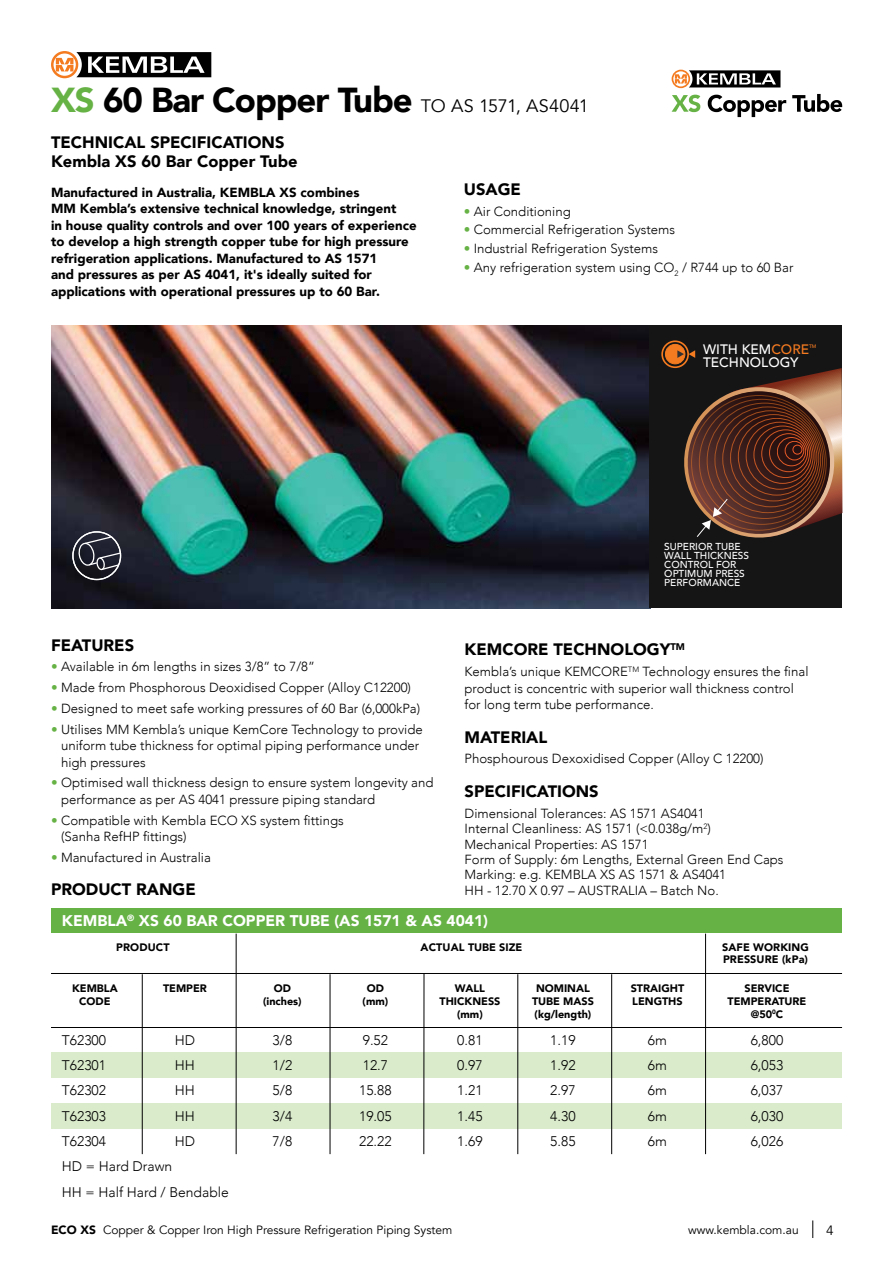
<style>
.page{position:relative;width:893px;height:1263px;background:#fff}
.page>*{position:absolute;margin:0;border:0;box-sizing:border-box;transform-origin:0 0}
.t1{font:900 34.65px "Avenir";letter-spacing:-.03em;color:#000}
.t2{font:900 16.5px/19.5px "Avenir";color:#000}
.t3{font:900 15.45px "Avenir";color:#fff}
.t4{font:300 13.95px/25.3px "Avenir";color:#000}
.t5{font:500 13.65px "Avenir";color:#fff}
.t6{font:13.5px "Avenir";color:#000}
.t7{font:300 13.2px/16.5px "Avenir";color:#000}
.t8{font:900 13.2px/16.5px "Avenir";color:#000}
.t9{font:12px "Avenir";color:#000}
.t10{font:900 10.8px/12px "Avenir";color:#000}
.t11{font:500 10.05px/9.1px "Avenir";color:#fff}
.t12{font:500 5.1px "Avenir";color:#f47b20}
.s1{color:#66b245}
.s2{font-weight:400;font-size:18px}
.s3{font-size:17.25px;color:#fff}
.s4{color:#f47b20}
.s5{font-weight:900}
</style>
<div class="page">
<div style="left:51px;top:1052px;width:791px;height:26px;background:#d9ebcb"></div>
<div style="left:51px;top:1103px;width:791px;height:26px;background:#d9ebcb"></div>
<div style="left:51px;top:909px;width:791px;height:24px;background:#66b245"></div>
<svg style="left:51px;top:51px;width:160px;height:27px"></svg>
<hr style="left:51px;top:973px;width:791px;height:1px;background:#000">
<hr style="left:142px;top:974px;width:1px;height:180px;background:#000">
<hr style="left:236px;top:934px;width:1px;height:220px;background:#000">
<hr style="left:330px;top:974px;width:1px;height:180px;background:#000">
<hr style="left:517px;top:974px;width:1px;height:180px;background:#000">
<hr style="left:611px;top:974px;width:1px;height:180px;background:#000">
<hr style="left:424px;top:974px;width:1px;height:180px;background:#000">
<hr style="left:705px;top:934px;width:1px;height:220px;background:#000">
<hr style="left:51px;top:1027px;width:791px;height:1px;background:#000">
<img style="left:51px;top:325px;width:599px;height:283px">
<svg style="left:72px;top:531px;width:49px;height:49px;background:#43444e"></svg>
<div style="left:650px;top:325px;width:192px;height:283px;background:#161516"></div>
<svg style="left:675px;top:368px;width:167px;height:170px"></svg>
<div style="left:661px;top:340px;width:28px;height:28px;border:2px solid #f47b20;border-radius:50%"></div>
<div style="left:665px;top:344px;width:20px;height:20px;background:#f47b20;border-radius:50%"></div>
<div style="left:665px;top:344px;width:20px;height:20px;border:1px solid #f47b20;border-radius:50%"></div>
<svg style="left:677px;top:350px;width:18px;height:8px"></svg>
<svg style="left:812px;top:1220px;width:1px;height:18px"></svg>
<svg style="left:672px;top:70px;width:108px;height:18px"></svg>
<svg style="left:708px;top:94px;width:134px;height:23px"></svg>
<svg style="left:672px;top:95px;width:28px;height:17px"></svg>
<h1 class="t1" style="left:51px;top:70px;width:558px"><span class="s1">XS</span> 60 Bar Copper Tube <span class="s2">TO AS 1571, AS4041</span> <span class="s3">L</span></h1>
<p class="t2" style="left:51px;top:132px;width:248px">TECHNICAL SPECIFICATIONS<br>Kembla XS 60 Bar Copper Tube</p>
<p class="t8" style="left:51px;top:183px;width:367px">Manufactured in Australia, KEMBLA XS combines<br>MM Kembla’s extensive technical knowledge, stringent<br>in house quality controls and over 100 years of experience to develop a high strength copper tube for high pressure refrigeration applications. Manufactured to AS 1571<br>and pressures as per AS 4041, it's ideally suited for applications with operational pressures up to 60 Bar.</p>
<p class="t2" style="left:464px;top:179px;width:59px">USAGE</p>
<p class="t7" style="left:464px;top:203px;width:109px"><span class="s1">•</span> Air Conditioning</p>
<p class="t7" style="left:464px;top:222px;width:213px"><span class="s1">•</span> Commercial Refrigeration Systems</p>
<p class="t7" style="left:464px;top:240px;width:196px"><span class="s1">•</span> Industrial Refrigeration Systems</p>
<p class="t7" style="left:464px;top:259px;width:331px"><span class="s1">•</span> Any refrigeration system using CO<sub>2</sub> / R744 up to 60 Bar</p>
<p class="t5" style="left:703px;top:337px;width:107px">WITH KEM<span class="s4">CORE</span></p>
<p class="t12" style="left:809px;top:341px;width:9px">TM</p>
<p class="t5" style="left:703px;top:350px;width:97px">TECHNOLOGY</p>
<p class="t2" style="left:51px;top:635px;width:85px">FEATURES</p>
<p class="t7" style="left:51px;top:658px;width:265px"><span class="s1">•</span> Available in 6m lengths in sizes 3/8” to 7/8”</p>
<p class="t7" style="left:51px;top:679px;width:361px"><span class="s1">•</span> Made from Phosphorous Deoxidised Copper (Alloy C12200)</p>
<p class="t7" style="left:51px;top:700px;width:371px"><span class="s1">•</span> Designed to meet safe working pressures of 60 Bar (6,000kPa)</p>
<p class="t7" style="left:61px;top:721px;width:363px;text-indent:-10px"><span class="s1">•</span> Utilises MM Kembla’s unique KemCore Technology to provide uniform tube thickness for optimal piping performance under high pressures</p>
<p class="t7" style="left:61px;top:774px;width:374px;text-indent:-10px"><span class="s1">•</span> Optimised wall thickness design to ensure system longevity and performance as per AS 4041 pressure piping standard</p>
<p class="t7" style="left:61px;top:812px;width:284px;text-indent:-10px"><span class="s1">•</span> Compatible with Kembla ECO XS system fittings (Sanha RefHP fittings)</p>
<p class="t7" style="left:51px;top:849px;width:161px"><span class="s1">•</span> Manufactured in Australia</p>
<p class="t2" style="left:51px;top:879px;width:146px">PRODUCT RANGE</p>
<p class="t11" style="left:664px;top:541px;width:86px">SUPERIOR TUBE<br>WALL THICKNESS<br>CONTROL FOR<br>OPTIMUM PRESS<br>PERFORMANCE</p>
<p class="t2" style="left:465px;top:639px;width:222px">KEMCORE TECHNOLOGY<sup>TM</sup></p>
<p class="t7" style="left:465px;top:663px;width:345px">Kembla’s unique KEMCORE<sup>TM</sup> Technology ensures the final product is concentric with superior wall thickness control for long term tube performance.</p>
<p class="t2" style="left:465px;top:727px;width:84px">MATERIAL</p>
<p class="t7" style="left:465px;top:751px;width:301px">Phosphourous Dexoxidised Copper (Alloy C 12200)</p>
<p class="t2" style="left:465px;top:781px;width:136px">SPECIFICATIONS</p>
<p class="t7" style="left:465px;top:805px;width:320px;line-height:15.5px">Dimensional Tolerances: AS 1571 AS4041<br>Internal Cleanliness: AS 1571 (&lt;0.038g/m<sup>2</sup>)<br>Mechanical Properties: AS 1571<br>Form of Supply: 6m Lengths, External Green End Caps Marking: e.g. KEMBLA XS AS 1571 &amp; AS4041<br>HH - 12.70 X 0.97 – AUSTRALIA – Batch No.</p>
<p class="t3" style="left:62px;top:907px;width:428px">KEMBLA<sup>®</sup> XS 60 BAR COPPER TUBE (AS 1571 &amp; AS 4041)</p>
<p class="t10" style="left:116px;top:941px;width:55px">PRODUCT</p>
<p class="t10" style="left:421px;top:941px;width:103px">ACTUAL TUBE SIZE</p>
<p class="t10" style="left:722px;top:941px;width:88px">SAFE WORKING<br>PRESSURE (kPa)</p>
<p class="t10" style="left:72px;top:982px;width:47px">KEMBLA</p>
<p class="t10" style="left:163px;top:982px;width:45px">TEMPER</p>
<p class="t10" style="left:274px;top:982px;width:19px">OD</p>
<p class="t10" style="left:367px;top:982px;width:19px">OD</p>
<p class="t10" style="left:455px;top:982px;width:32px">WALL</p>
<p class="t10" style="left:536px;top:982px;width:55px">NOMINAL</p>
<p class="t10" style="left:631px;top:982px;width:55px">STRAIGHT</p>
<p class="t10" style="left:744px;top:982px;width:47px">SERVICE</p>
<p class="t10" style="left:79px;top:995px;width:33px">CODE</p>
<p class="t10" style="left:263px;top:995px;width:40px">(inches)</p>
<p class="t10" style="left:363px;top:995px;width:27px">(mm)</p>
<p class="t10" style="left:439px;top:995px;width:62px">THICKNESS</p>
<p class="t10" style="left:532px;top:995px;width:63px">TUBE MASS</p>
<p class="t10" style="left:632px;top:995px;width:52px">LENGTHS</p>
<p class="t10" style="left:727px;top:995px;width:80px">TEMPERATURE</p>
<p class="t10" style="left:457px;top:1008px;width:27px">(mm)</p>
<p class="t10" style="left:535px;top:1008px;width:58px">(kg/length)</p>
<p class="t10" style="left:751px;top:1008px;width:34px">@50<sup>0</sup>C</p>
<p class="t4" style="left:62px;top:1027px;width:46px">T62300</p>
<p class="t4" style="left:175px;top:1027px;width:22px">HD</p>
<p class="t4" style="left:273px;top:1027px;width:21px">3/8</p>
<p class="t4" style="left:363px;top:1027px;width:27px">9.52</p>
<p class="t4" style="left:457px;top:1027px;width:27px">0.81</p>
<p class="t4" style="left:550px;top:1027px;width:27px">1.19</p>
<p class="t4" style="left:648px;top:1027px;width:21px">6m</p>
<p class="t4" style="left:751px;top:1027px;width:34px">6,800</p>
<p class="t4" style="left:62px;top:1052px;width:46px">T62301</p>
<p class="t4" style="left:175px;top:1052px;width:22px">HH</p>
<p class="t4" style="left:273px;top:1052px;width:21px">1/2</p>
<p class="t4" style="left:363px;top:1052px;width:27px">12.7</p>
<p class="t4" style="left:457px;top:1052px;width:27px">0.97</p>
<p class="t4" style="left:550px;top:1052px;width:27px">1.92</p>
<p class="t4" style="left:648px;top:1052px;width:21px">6m</p>
<p class="t4" style="left:751px;top:1052px;width:34px">6,053</p>
<p class="t4" style="left:62px;top:1078px;width:46px">T62302</p>
<p class="t4" style="left:175px;top:1078px;width:22px">HH</p>
<p class="t4" style="left:273px;top:1078px;width:21px">5/8</p>
<p class="t4" style="left:359px;top:1078px;width:34px">15.88</p>
<p class="t4" style="left:457px;top:1078px;width:27px">1.21</p>
<p class="t4" style="left:550px;top:1078px;width:27px">2.97</p>
<p class="t4" style="left:648px;top:1078px;width:21px">6m</p>
<p class="t4" style="left:751px;top:1078px;width:34px">6,037</p>
<p class="t4" style="left:62px;top:1103px;width:46px">T62303</p>
<p class="t4" style="left:175px;top:1103px;width:22px">HH</p>
<p class="t4" style="left:273px;top:1103px;width:21px">3/4</p>
<p class="t4" style="left:359px;top:1103px;width:34px">19.05</p>
<p class="t4" style="left:457px;top:1103px;width:27px">1.45</p>
<p class="t4" style="left:550px;top:1103px;width:27px">4.30</p>
<p class="t4" style="left:648px;top:1103px;width:21px">6m</p>
<p class="t4" style="left:751px;top:1103px;width:34px">6,030</p>
<p class="t4" style="left:62px;top:1129px;width:46px">T62304</p>
<p class="t4" style="left:175px;top:1129px;width:22px">HD</p>
<p class="t4" style="left:273px;top:1129px;width:21px">7/8</p>
<p class="t4" style="left:359px;top:1129px;width:34px">22.22</p>
<p class="t4" style="left:457px;top:1129px;width:27px">1.69</p>
<p class="t4" style="left:550px;top:1129px;width:27px">5.85</p>
<p class="t4" style="left:648px;top:1129px;width:21px">6m</p>
<p class="t4" style="left:751px;top:1129px;width:34px">6,026</p>
<p class="t4" style="left:62px;top:1154px;width:168px">HD = Hard Drawn<br>HH = Half Hard / Bendable</p>
<p class="t9" style="left:51px;top:1223px;width:403px"><span class="s5">ECO XS</span> Copper &amp; Copper Iron High Pressure Refrigeration Piping System</p>
<p class="t9" style="left:688px;top:1223px;width:112px">www.kembla.com.au</p>
<p class="t6" style="left:826px;top:1223px;width:9px">4</p>
</div>
